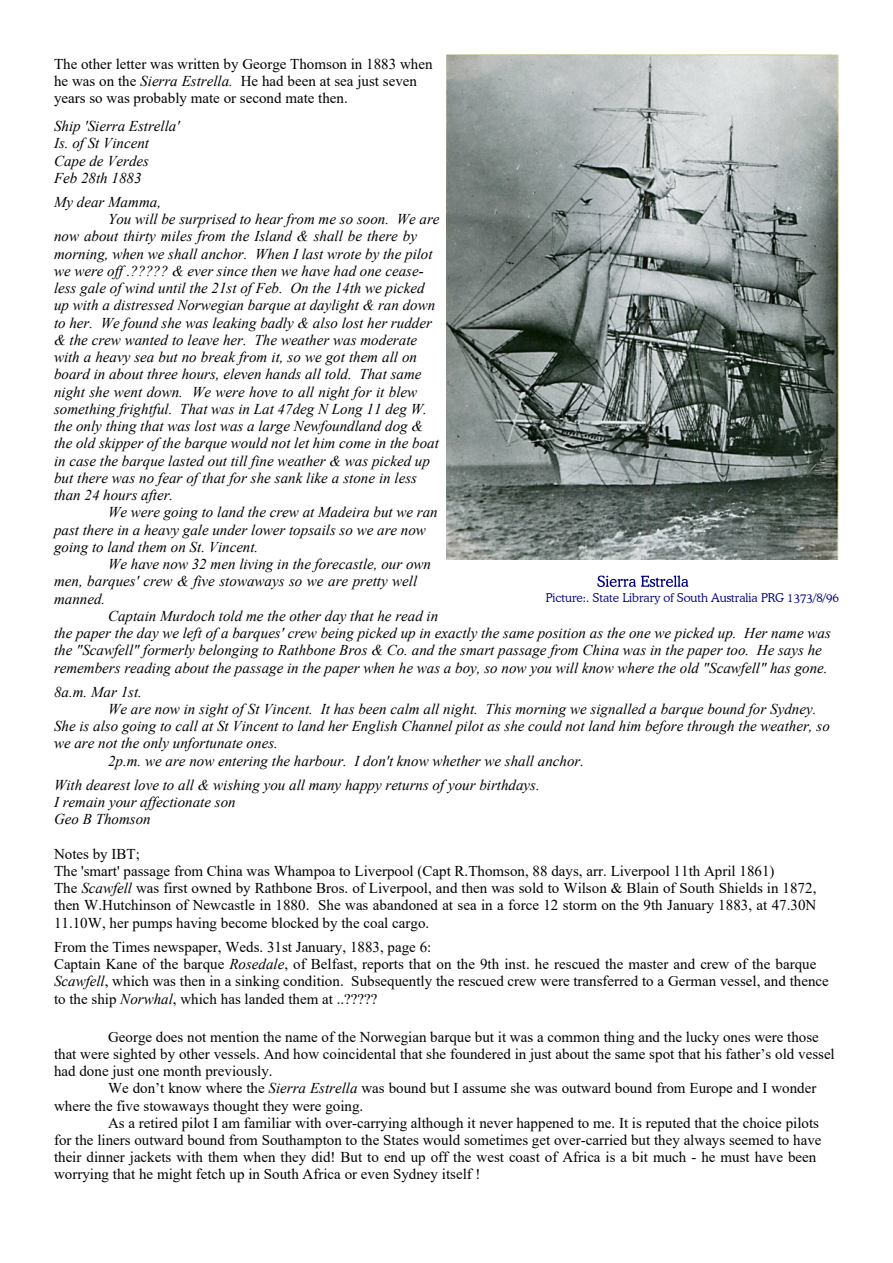
<style>
.page{position:relative;width:893px;height:1263px;background:#fff}
.page>*{position:absolute;margin:0;border:0;box-sizing:border-box;transform-origin:0 0}
.t1{font:italic 15px/17.2px "Times New Roman";color:#000}
.t2{font:15px/17.2px "Times New Roman";color:#000}
.t3{font:300 12px "Cooper BT";color:#000080}
.s1{font-style:italic}
</style>
<div class="page">
<img style="left:446px;top:54px;width:393px;height:505px">
<svg style="left:597px;top:575px;width:91px;height:12px"></svg>
<p class="t2" style="left:54px;top:57px;width:380px">The other letter was written by George Thomson in 1883 when he was on the <span class="s1">Sierra Estrella.</span> He had been at sea just seven years so was probably mate or second mate then.</p>
<p class="t1" style="left:54px;top:119px;width:127px">Ship 'Sierra Estrella'<br>Is. of St Vincent<br>Cape de Verdes<br>Feb 28th 1883</p>
<p class="t1" style="left:54px;top:195px;width:109px">My dear Mamma,</p>
<p class="t1" style="left:108px;top:212px;width:333px">You will be surprised to hear from me so soon. We are</p>
<p class="t1" style="left:54px;top:229px;width:365px">now about thirty miles from the Island &amp; shall be there by</p>
<p class="t1" style="left:54px;top:246px;width:380px">morning, when we shall anchor. When I last wrote by the pilot</p>
<p class="t1" style="left:54px;top:264px;width:371px">we were off .????? &amp; ever since then we have had one cease-</p>
<p class="t1" style="left:54px;top:281px;width:372px">less gale of wind until the 21st of Feb. On the 14th we picked</p>
<p class="t1" style="left:54px;top:298px;width:383px">up with a distressed Norwegian barque at daylight &amp; ran down</p>
<p class="t1" style="left:54px;top:315px;width:379px">to her. We found she was leaking badly &amp; also lost her rudder</p>
<p class="t1" style="left:54px;top:333px;width:365px">&amp; the crew wanted to leave her. The weather was moderate</p>
<p class="t1" style="left:54px;top:350px;width:365px">with a heavy sea but no break from it, so we got them all on</p>
<p class="t1" style="left:54px;top:367px;width:369px">board in about three hours, eleven hands all told. That same</p>
<p class="t1" style="left:54px;top:384px;width:365px">night she went down. We were hove to all night for it blew</p>
<p class="t1" style="left:54px;top:402px;width:375px">something frightful. That was in Lat 47deg N Long 11 deg W.</p>
<p class="t1" style="left:54px;top:419px;width:371px">the only thing that was lost was a large Newfoundland dog &amp;</p>
<p class="t1" style="left:54px;top:436px;width:386px">the old skipper of the barque would not let him come in the boat</p>
<p class="t1" style="left:54px;top:453px;width:377px">in case the barque lasted out till fine weather &amp; was picked up</p>
<p class="t1" style="left:54px;top:471px;width:365px">but there was no fear of that for she sank like a stone in less</p>
<p class="t1" style="left:54px;top:488px;width:121px">than 24 hours after.</p>
<p class="t1" style="left:108px;top:505px;width:331px">We were going to land the crew at Madeira but we ran</p>
<p class="t1" style="left:54px;top:522px;width:373px">past there in a heavy gale under lower topsails so we are now</p>
<p class="t1" style="left:54px;top:540px;width:206px">going to land them on St. Vincent.</p>
<p class="t1" style="left:108px;top:557px;width:325px">We have now 32 men living in the forecastle, our own</p>
<p class="t1" style="left:54px;top:574px;width:365px">men, barques' crew &amp; five stowaways so we are pretty well</p>
<p class="t1" style="left:54px;top:591px;width:53px">manned.</p>
<p class="t1" style="left:108px;top:609px;width:332px">Captain Murdoch told me the other day that he read in</p>
<p class="t1" style="left:54px;top:626px;width:778px">the paper the day we left of a barques' crew being picked up in exactly the same position as the one we picked up. Her name was</p>
<p class="t1" style="left:54px;top:643px;width:769px">the "Scawfell" formerly belonging to Rathbone Bros &amp; Co. and the smart passage from China was in the paper too. He says he</p>
<p class="t1" style="left:54px;top:660px;width:775px">remembers reading about the passage in the paper when he was a boy, so now you will know where the old "Scawfell" has gone.</p>
<p class="t1" style="left:54px;top:684px;width:90px">8a.m. Mar 1st.</p>
<p class="t1" style="left:108px;top:702px;width:710px">We are now in sight of St Vincent. It has been calm all night. This morning we signalled a barque bound for Sydney.</p>
<p class="t1" style="left:54px;top:719px;width:777px">She is also going to call at St Vincent to land her English Channel pilot as she could not land him before through the weather, so</p>
<p class="t1" style="left:54px;top:736px;width:225px">we are not the only unfortunate ones.</p>
<p class="t1" style="left:108px;top:753px;width:478px">2p.m. we are now entering the harbour. I don't know whether we shall anchor.</p>
<p class="t1" style="left:54px;top:777px;width:487px">With dearest love to all &amp; wishing you all many happy returns of your birthdays.<br>I remain your affectionate son<br>Geo B Thomson</p>
<p class="t2" style="left:54px;top:846px;width:764px">Notes by IBT;<br>The 'smart' passage from China was Whampoa to Liverpool (Capt R.Thomson, 88 days, arr. Liverpool 11th April 1861)<br>The <span class="s1">Scawfell</span> was first owned by Rathbone Bros. of Liverpool, and then was sold to Wilson &amp; Blain of South Shields in 1872, then W.Hutchinson of Newcastle in 1880. She was abandoned at sea in a force 12 storm on the 9th January 1883, at 47.30N 11.10W, her pumps having become blocked by the coal cargo.</p>
<p class="t2" style="left:54px;top:940px;width:776px">From the Times newspaper, Weds. 31st January, 1883, page 6:<br>Captain Kane of the barque <span class="s1">Rosedale</span>, of Belfast, reports that on the 9th inst. he rescued the master and crew of the barque <span class="s1">Scawfell</span>, which was then in a sinking condition. Subsequently the rescued crew were transferred to a German vessel, and thence to the ship <span class="s1">Norwhal</span>, which has landed them at ..?????</p>
<p class="t2" style="left:54px;top:1029px;width:782px;text-indent:54px">George does not mention the name of the Norwegian barque but it was a common thing and the lucky ones were those that were sighted by other vessels. And how coincidental that she foundered in just about the same spot that his father’s old vessel had done just one month previously.</p>
<p class="t2" style="left:54px;top:1081px;width:764px;text-indent:54px">We don’t know where the <span class="s1">Sierra Estrella</span> was bound but I assume she was outward bound from Europe and I wonder where the five stowaways thought they were going.</p>
<p class="t2" style="left:54px;top:1115px;width:769px;text-indent:54px">As a retired pilot I am familiar with over-carrying although it never happened to me. It is reputed that the choice pilots for the liners outward bound from Southampton to the States would sometimes get over-carried but they always seemed to have their dinner jackets with them when they did! But to end up off the west coast of Africa is a bit much - he must have been worrying that he might fetch up in South Africa or even Sydney itself !</p>
<p class="t3" style="left:546px;top:593px;width:295px">Picture:. State Library of South Australia PRG 1373/8/96</p>
</div>
